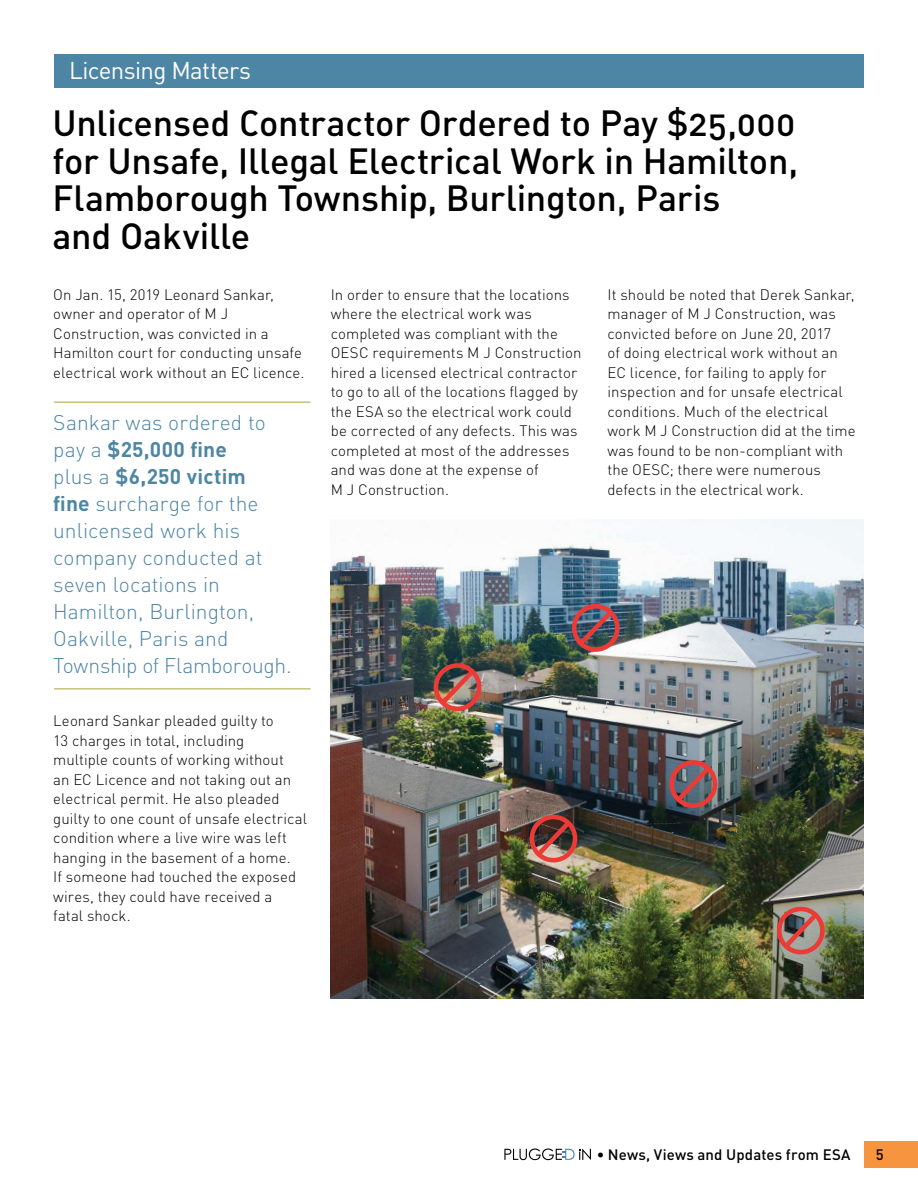
<style>
.page{position:relative;width:918px;height:1188px;background:#fff}
.page>*{position:absolute;margin:0;border:0;box-sizing:border-box;transform-origin:0 0}
.t1{font:36px/37.5px "DIN Medium Alternate";letter-spacing:-.005em;color:#000}
.t2{font:24px "DIN";letter-spacing:-.03em;color:#fff}
.t3{font:300 21px/27px "DIN";color:#4d85a4}
.t4{font:300 15px/19.5px "DIN";letter-spacing:.005em;color:#000}
.t5{font:500 15px "DIN";letter-spacing:.01em;color:#000}
.s1{font-weight:700}
</style>
<div class="page">
<div style="left:54px;top:54px;width:810px;height:34px;background:#4d85a4"></div>
<hr style="left:54px;top:402px;width:256px;height:1px;background:#aca238">
<hr style="left:54px;top:688px;width:256px;height:1px;background:#aca238">
<img style="left:331px;top:520px;width:533px;height:479px">
<div style="left:572px;top:604px;width:48px;height:48px;border:5px solid #ec3b36;border-radius:50%"></div>
<svg style="left:575px;top:607px;width:41px;height:42px;background:#7a515b"></svg>
<div style="left:669px;top:760px;width:48px;height:48px;border:5px solid #ec3b36;border-radius:50%"></div>
<svg style="left:673px;top:763px;width:41px;height:42px;background:#895c61"></svg>
<div style="left:434px;top:663px;width:47px;height:48px;border:5px solid #ec3b36;border-radius:50%"></div>
<svg style="left:437px;top:666px;width:41px;height:43px;background:#985e56"></svg>
<div style="left:530px;top:815px;width:47px;height:47px;border:5px solid #ec3b36;border-radius:50%"></div>
<svg style="left:533px;top:817px;width:41px;height:43px;background:#8f4c45"></svg>
<div style="left:777px;top:907px;width:48px;height:47px;border:5px solid #ec3b36;border-radius:50%"></div>
<svg style="left:780px;top:909px;width:41px;height:43px;background:#a76e69"></svg>
<div style="left:864px;top:1142px;width:54px;height:26px;background:#f79440"></div>
<svg style="left:504px;top:1148px;width:87px;height:12px"></svg>
<h2 class="t2" style="left:69px;top:55px;width:184px">Licensing Matters</h2>
<h1 class="t1" style="left:52px;top:104px;width:747px">Unlicensed Contractor Ordered to Pay $25,000 for Unsafe, Illegal Electrical Work in Hamilton, Flamborough Township, Burlington, Paris<br>and Oakville</h1>
<p class="t4" style="left:53px;top:284px;width:253px">On Jan. 15, 2019 Leonard Sankar, owner and operator of M J Construction, was convicted in a Hamilton court for conducting unsafe electrical work without an EC licence.</p>
<h3 class="t3" style="left:53px;top:409px;width:240px">Sankar was ordered to pay a <span class="s1">$25,000 fine<br></span>plus a <span class="s1">$6,250 victim<br>fine</span> surcharge for the unlicensed work his company conducted at seven locations in<br>Hamilton, Burlington,<br>Oakville, Paris and<br>Township of Flamborough.</h3>
<p class="t4" style="left:53px;top:711px;width:255px">Leonard Sankar pleaded guilty to<br>13 charges in total, including<br>multiple counts of working without<br>an EC Licence and not taking out an electrical permit. He also pleaded guilty to one count of unsafe electrical condition where a live wire was left hanging in the basement of a home.<br>If someone had touched the exposed wires, they could have received a<br>fatal shock.</p>
<p class="t4" style="left:331px;top:284px;width:252px">In order to ensure that the locations where the electrical work was completed was compliant with the OESC requirements M J Construction hired a licensed electrical contractor to go to all of the locations flagged by the ESA so the electrical work could be corrected of any defects. This was completed at most of the addresses and was done at the expense of<br>M J Construction.</p>
<p class="t4" style="left:608px;top:284px;width:250px">It should be noted that Derek Sankar, manager of M J Construction, was convicted before on June 20, 2017<br>of doing electrical work without an EC licence, for failing to apply for inspection and for unsafe electrical conditions. Much of the electrical work M J Construction did at the time was found to be non-compliant with the OESC; there were numerous defects in the electrical work.</p>
<p class="t5" style="left:597px;top:1145px;width:256px">• News, Views and Updates from ESA</p>
<p class="t5" style="left:876px;top:1145px;width:9px">5</p>
</div>
